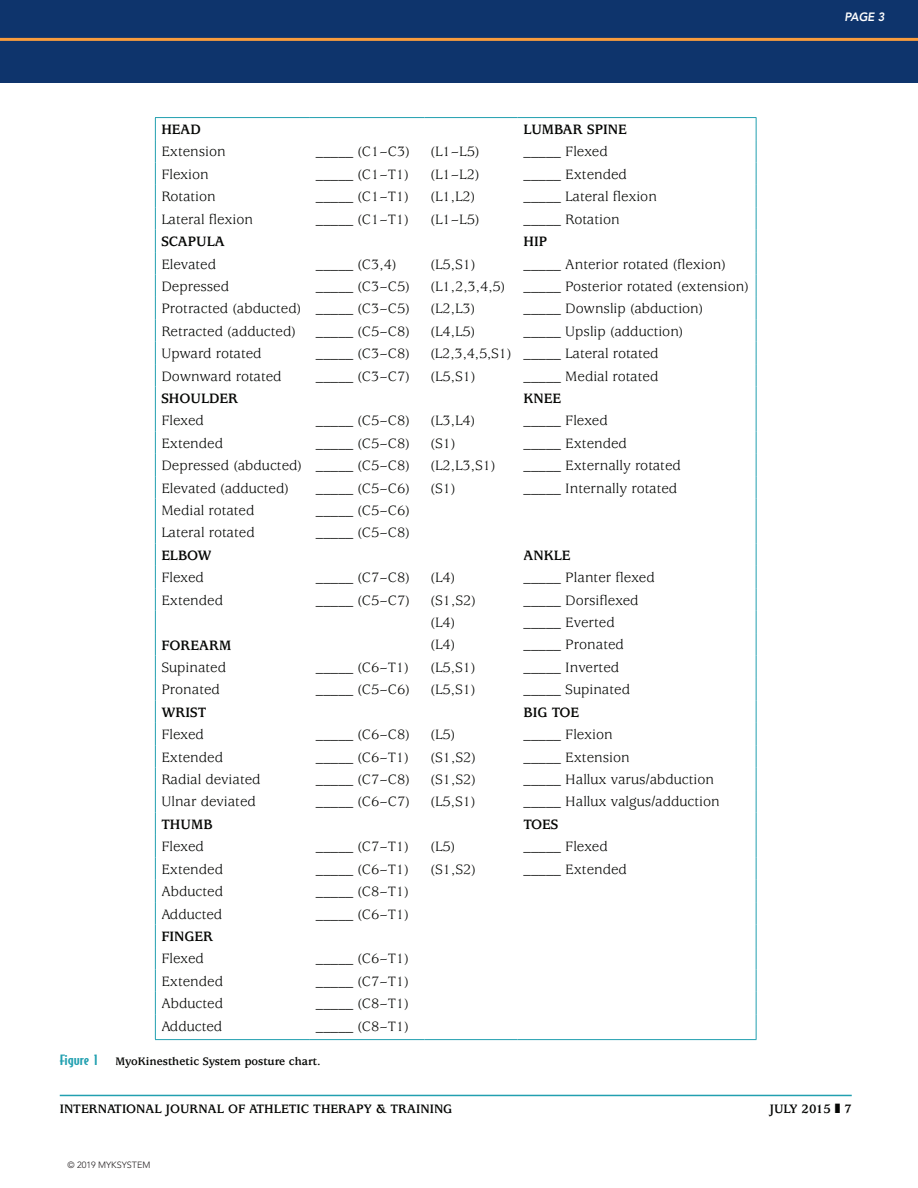
<style>
.page{position:relative;width:918px;height:1188px;background:#fff}
.page>*{position:absolute;margin:0;border:0;box-sizing:border-box;transform-origin:0 0}
.t1{font:15px "Usherwood";color:#040503}
.t2{font:700 15px "Usherwood";color:#040503}
.t3{font:700 13.5px "Usherwood";color:#040503}
.t4{font:500 13.5px "Bodega Sans";letter-spacing:-.005em;color:#22a0b0;scale:1.3 1}
.t5{font:700 12px "Usherwood";color:#040503}
.t6{font:italic 800 12px "Avenir";color:#fff;scale:.95 1}
.t7{font:300 9px "Avenir";color:#231f20}
</style>
<div class="page">
<div style="left:0;top:0;width:918px;height:82px;background:#0e346c"></div>
<hr style="left:0;top:38px;width:918px;height:3px;background:#f89c3d">
<hr style="left:60px;top:1095px;width:792px;height:1px;background:#22a0b0">
<hr style="left:155px;top:117px;width:155px;height:1px;background:#22a0b0">
<hr style="left:310px;top:117px;width:115px;height:1px;background:#22a0b0">
<hr style="left:425px;top:117px;width:93px;height:1px;background:#22a0b0">
<hr style="left:518px;top:117px;width:239px;height:1px;background:#22a0b0">
<svg style="left:155px;top:118px;width:1px;height:921px"></svg>
<svg style="left:756px;top:118px;width:1px;height:921px"></svg>
<hr style="left:155px;top:1039px;width:155px;height:1px;background:#22a0b0">
<hr style="left:310px;top:1039px;width:115px;height:1px;background:#22a0b0">
<hr style="left:425px;top:1039px;width:93px;height:1px;background:#22a0b0">
<hr style="left:518px;top:1039px;width:239px;height:1px;background:#22a0b0">
<p class="t2" style="left:161px;top:121px;width:41px">HEAD</p>
<p class="t2" style="left:524px;top:121px;width:105px">LUMBAR SPINE</p>
<p class="t1" style="left:161px;top:144px;width:66px">Extension</p>
<p class="t1" style="left:316px;top:144px;width:95px">_____ (C1–C3)</p>
<p class="t1" style="left:431px;top:144px;width:50px">(L1–L5)</p>
<p class="t1" style="left:524px;top:144px;width:86px">_____ Flexed</p>
<p class="t1" style="left:161px;top:166px;width:49px">Flexion</p>
<p class="t1" style="left:316px;top:166px;width:95px">_____ (C1–T1)</p>
<p class="t1" style="left:431px;top:166px;width:50px">(L1–L2)</p>
<p class="t1" style="left:524px;top:166px;width:105px">_____ Extended</p>
<p class="t1" style="left:161px;top:188px;width:56px">Rotation</p>
<p class="t1" style="left:316px;top:188px;width:95px">_____ (C1–T1)</p>
<p class="t1" style="left:431px;top:188px;width:46px">(L1,L2)</p>
<p class="t1" style="left:524px;top:188px;width:135px">_____ Lateral flexion</p>
<p class="t1" style="left:161px;top:211px;width:93px">Lateral flexion</p>
<p class="t1" style="left:316px;top:211px;width:95px">_____ (C1–T1)</p>
<p class="t1" style="left:431px;top:211px;width:50px">(L1–L5)</p>
<p class="t1" style="left:524px;top:211px;width:98px">_____ Rotation</p>
<p class="t2" style="left:161px;top:233px;width:65px">SCAPULA</p>
<p class="t2" style="left:524px;top:233px;width:25px">HIP</p>
<p class="t1" style="left:161px;top:256px;width:56px">Elevated</p>
<p class="t1" style="left:316px;top:256px;width:82px">_____ (C3,4)</p>
<p class="t1" style="left:431px;top:256px;width:47px">(L5,S1)</p>
<p class="t1" style="left:524px;top:256px;width:204px">_____ Anterior rotated (flexion)</p>
<p class="t1" style="left:161px;top:278px;width:69px">Depressed</p>
<p class="t1" style="left:316px;top:278px;width:95px">_____ (C3–C5)</p>
<p class="t1" style="left:431px;top:278px;width:320px">(L1,2,3,4,5) _____ Posterior rotated (extension)</p>
<p class="t1" style="left:161px;top:300px;width:250px">Protracted (abducted) _____ (C3–C5)</p>
<p class="t1" style="left:431px;top:300px;width:46px">(L2,L3)</p>
<p class="t1" style="left:524px;top:300px;width:181px">_____ Downslip (abduction)</p>
<p class="t1" style="left:161px;top:323px;width:136px">Retracted (adducted)</p>
<p class="t1" style="left:316px;top:323px;width:95px">_____ (C5–C8)</p>
<p class="t1" style="left:431px;top:323px;width:46px">(L4,L5)</p>
<p class="t1" style="left:524px;top:323px;width:161px">_____ Upslip (adduction)</p>
<p class="t1" style="left:161px;top:345px;width:102px">Upward rotated</p>
<p class="t1" style="left:316px;top:345px;width:95px">_____ (C3–C8)</p>
<p class="t1" style="left:431px;top:345px;width:229px">(L2,3,4,5,S1) _____ Lateral rotated</p>
<p class="t1" style="left:161px;top:368px;width:122px">Downward rotated</p>
<p class="t1" style="left:316px;top:368px;width:95px">_____ (C3–C7)</p>
<p class="t1" style="left:431px;top:368px;width:47px">(L5,S1)</p>
<p class="t1" style="left:524px;top:368px;width:136px">_____ Medial rotated</p>
<p class="t2" style="left:161px;top:390px;width:78px">SHOULDER</p>
<p class="t2" style="left:524px;top:390px;width:39px">KNEE</p>
<p class="t1" style="left:161px;top:413px;width:44px">Flexed</p>
<p class="t1" style="left:316px;top:413px;width:95px">_____ (C5–C8)</p>
<p class="t1" style="left:431px;top:413px;width:46px">(L3,L4)</p>
<p class="t1" style="left:524px;top:413px;width:86px">_____ Flexed</p>
<p class="t1" style="left:161px;top:435px;width:63px">Extended</p>
<p class="t1" style="left:316px;top:435px;width:95px">_____ (C5–C8)</p>
<p class="t1" style="left:431px;top:435px;width:27px">(S1)</p>
<p class="t1" style="left:524px;top:435px;width:105px">_____ Extended</p>
<p class="t1" style="left:161px;top:457px;width:250px">Depressed (abducted) _____ (C5–C8)</p>
<p class="t1" style="left:431px;top:457px;width:67px">(L2,L3,S1)</p>
<p class="t1" style="left:524px;top:457px;width:159px">_____ Externally rotated</p>
<p class="t1" style="left:161px;top:480px;width:129px">Elevated (adducted)</p>
<p class="t1" style="left:316px;top:480px;width:95px">_____ (C5–C6)</p>
<p class="t1" style="left:431px;top:480px;width:27px">(S1)</p>
<p class="t1" style="left:524px;top:480px;width:155px">_____ Internally rotated</p>
<p class="t1" style="left:161px;top:502px;width:95px">Medial rotated</p>
<p class="t1" style="left:316px;top:502px;width:95px">_____ (C5–C6)</p>
<p class="t1" style="left:161px;top:525px;width:95px">Lateral rotated</p>
<p class="t1" style="left:316px;top:525px;width:95px">_____ (C5–C8)</p>
<p class="t2" style="left:161px;top:547px;width:52px">ELBOW</p>
<p class="t2" style="left:524px;top:547px;width:48px">ANKLE</p>
<p class="t1" style="left:161px;top:569px;width:44px">Flexed</p>
<p class="t1" style="left:316px;top:569px;width:95px">_____ (C7–C8)</p>
<p class="t1" style="left:431px;top:569px;width:26px">(L4)</p>
<p class="t1" style="left:524px;top:569px;width:133px">_____ Planter flexed</p>
<p class="t1" style="left:161px;top:592px;width:63px">Extended</p>
<p class="t1" style="left:316px;top:592px;width:95px">_____ (C5–C7)</p>
<p class="t1" style="left:431px;top:592px;width:47px">(S1,S2)</p>
<p class="t1" style="left:524px;top:592px;width:116px">_____ Dorsiflexed</p>
<p class="t1" style="left:431px;top:614px;width:26px">(L4)</p>
<p class="t1" style="left:524px;top:614px;width:93px">_____ Everted</p>
<p class="t2" style="left:161px;top:637px;width:72px">FOREARM</p>
<p class="t1" style="left:431px;top:637px;width:26px">(L4)</p>
<p class="t1" style="left:524px;top:637px;width:102px">_____ Pronated</p>
<p class="t1" style="left:161px;top:659px;width:66px">Supinated</p>
<p class="t1" style="left:316px;top:659px;width:95px">_____ (C6–T1)</p>
<p class="t1" style="left:431px;top:659px;width:47px">(L5,S1)</p>
<p class="t1" style="left:524px;top:659px;width:97px">_____ Inverted</p>
<p class="t1" style="left:161px;top:682px;width:60px">Pronated</p>
<p class="t1" style="left:316px;top:682px;width:95px">_____ (C5–C6)</p>
<p class="t1" style="left:431px;top:682px;width:47px">(L5,S1)</p>
<p class="t1" style="left:524px;top:682px;width:108px">_____ Supinated</p>
<p class="t2" style="left:161px;top:704px;width:47px">WRIST</p>
<p class="t2" style="left:524px;top:704px;width:57px">BIG TOE</p>
<p class="t1" style="left:161px;top:726px;width:44px">Flexed</p>
<p class="t1" style="left:316px;top:726px;width:95px">_____ (C6–C8)</p>
<p class="t1" style="left:431px;top:726px;width:26px">(L5)</p>
<p class="t1" style="left:524px;top:726px;width:91px">_____ Flexion</p>
<p class="t1" style="left:161px;top:749px;width:63px">Extended</p>
<p class="t1" style="left:316px;top:749px;width:95px">_____ (C6–T1)</p>
<p class="t1" style="left:431px;top:749px;width:47px">(S1,S2)</p>
<p class="t1" style="left:524px;top:749px;width:108px">_____ Extension</p>
<p class="t1" style="left:161px;top:771px;width:101px">Radial deviated</p>
<p class="t1" style="left:316px;top:771px;width:95px">_____ (C7–C8)</p>
<p class="t1" style="left:431px;top:771px;width:47px">(S1,S2)</p>
<p class="t1" style="left:524px;top:771px;width:192px">_____ Hallux varus/abduction</p>
<p class="t1" style="left:161px;top:794px;width:96px">Ulnar deviated</p>
<p class="t1" style="left:316px;top:794px;width:95px">_____ (C6–C7)</p>
<p class="t1" style="left:431px;top:794px;width:47px">(L5,S1)</p>
<p class="t1" style="left:524px;top:794px;width:198px">_____ Hallux valgus/adduction</p>
<p class="t2" style="left:161px;top:816px;width:53px">THUMB</p>
<p class="t2" style="left:524px;top:816px;width:36px">TOES</p>
<p class="t1" style="left:161px;top:838px;width:44px">Flexed</p>
<p class="t1" style="left:316px;top:838px;width:95px">_____ (C7–T1)</p>
<p class="t1" style="left:431px;top:838px;width:26px">(L5)</p>
<p class="t1" style="left:524px;top:838px;width:86px">_____ Flexed</p>
<p class="t1" style="left:161px;top:861px;width:63px">Extended</p>
<p class="t1" style="left:316px;top:861px;width:95px">_____ (C6–T1)</p>
<p class="t1" style="left:431px;top:861px;width:47px">(S1,S2)</p>
<p class="t1" style="left:524px;top:861px;width:105px">_____ Extended</p>
<p class="t1" style="left:161px;top:883px;width:63px">Abducted</p>
<p class="t1" style="left:316px;top:883px;width:95px">_____ (C8–T1)</p>
<p class="t1" style="left:161px;top:906px;width:62px">Adducted</p>
<p class="t1" style="left:316px;top:906px;width:95px">_____ (C6–T1)</p>
<p class="t2" style="left:161px;top:928px;width:53px">FINGER</p>
<p class="t1" style="left:161px;top:951px;width:44px">Flexed</p>
<p class="t1" style="left:316px;top:951px;width:95px">_____ (C6–T1)</p>
<p class="t1" style="left:161px;top:973px;width:63px">Extended</p>
<p class="t1" style="left:316px;top:973px;width:95px">_____ (C7–T1)</p>
<p class="t1" style="left:161px;top:995px;width:63px">Abducted</p>
<p class="t1" style="left:316px;top:995px;width:95px">_____ (C8–T1)</p>
<p class="t1" style="left:161px;top:1018px;width:62px">Adducted</p>
<p class="t1" style="left:316px;top:1018px;width:95px">_____ (C8–T1)</p>
<p class="t4" style="left:60px;top:1052px;width:31px">Figure 1</p>
<p class="t5" style="left:115px;top:1055px;width:207px">MyoKinesthetic System posture chart.</p>
<p class="t6" style="left:844px;top:10px;width:44px">PAGE 3</p>
<p class="t6" style="left:878px;top:10px;width:9px">2</p>
<p class="t3" style="left:60px;top:1101px;width:394px">INTERNATIONAL JOURNAL OF ATHLETIC THERAPY &amp; TRAINING</p>
<p class="t3" style="left:770px;top:1101px;width:83px">JULY 2015 ❚ 7</p>
<p class="t7" style="left:68px;top:1159px;width:84px">© 2019 MYKSYSTEM</p>
</div>
